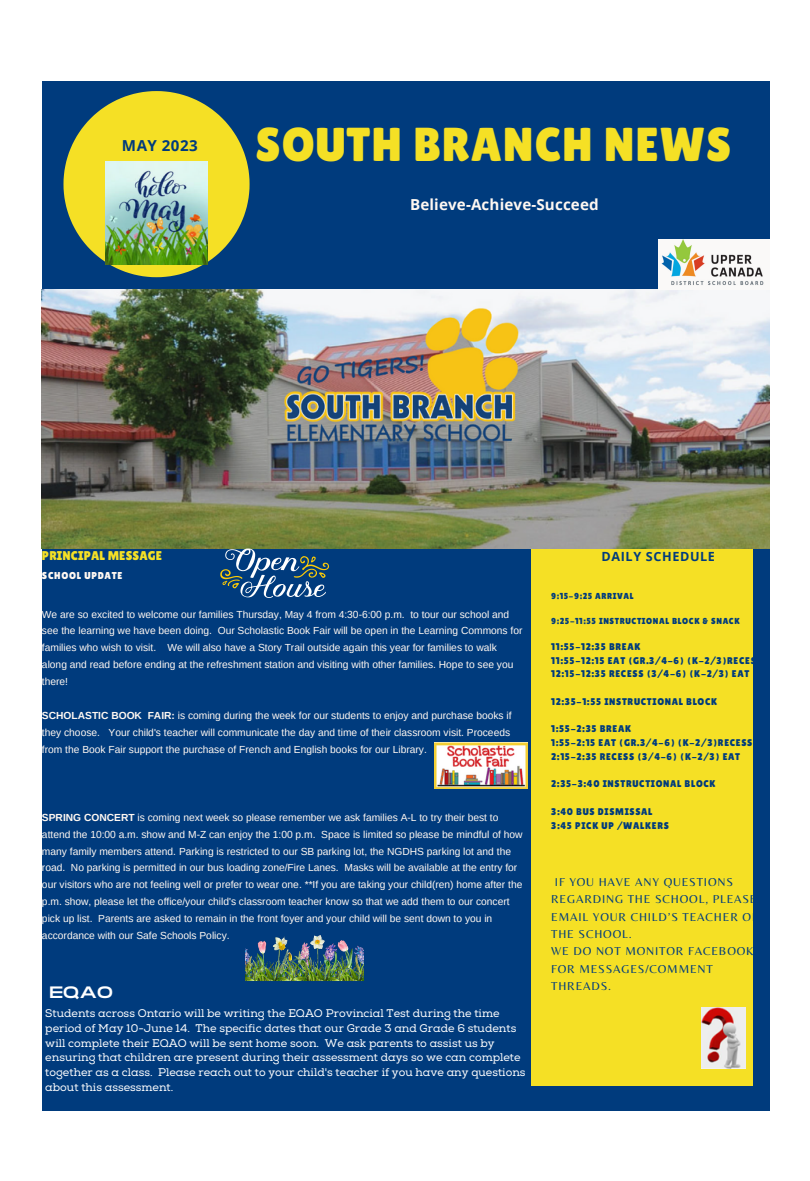
<style>
.page{position:relative;width:810px;height:1181px;background:#fff}
.page>*{position:absolute;margin:0;border:0;box-sizing:border-box;transform-origin:0 0}
.t1{font:47.55px "Lilita One";letter-spacing:.02em;color:#f5e025}
.t2{font:16.5px "Monument Extended";color:#fff}
.t3{font:700 15.15px "Open Sans";letter-spacing:.01em;color:#fff8f2}
.t4{font:700 15.15px "Open Sans";letter-spacing:.03em;color:#003b7d}
.t5{font:12.75px "Lilita One";letter-spacing:.01em;color:#f5e025}
.t6{font:700 12.6px "Open Sans";letter-spacing:.05em;color:#003b7d}
.t7{font:11.85px/17.4px "Belleza";letter-spacing:.07em;color:#003b7d}
.t8{font:11.1px/14.9px "Nexa Slab";color:#fff}
.t9{font:10.2px/17px "Arimo";color:#fff8f2}
.t10{font:10.05px "Lilita One";letter-spacing:.07em;color:#fff8f2}
.t11{font:9.75px/13.8px "Lilita One";letter-spacing:.07em;color:#003b7d}
.t12{font:8.7px "Lilita One";letter-spacing:.07em;color:#003b7d}
.s1{font-weight:700}
</style>
<div class="page">
<div style="left:42px;top:81px;width:728px;height:1030px;background:#003b7d"></div>
<div style="left:531px;top:507px;width:221px;height:578px;background:#f5e025"></div>
<img style="left:42px;top:289px;width:728px;height:259px">
<svg style="left:64px;top:91px;width:186px;height:186px"></svg>
<img style="left:701px;top:1007px;width:45px;height:61px">
<img style="left:658px;top:240px;width:111px;height:49px">
<svg style="left:220px;top:548px;width:109px;height:50px"></svg>
<img style="left:106px;top:162px;width:102px;height:102px">
<img style="left:435px;top:742px;width:92px;height:46px">
<img style="left:246px;top:935px;width:117px;height:45px">
<p class="t4" style="left:122px;top:135px;width:77px">MAY 2023</p>
<p class="t1" style="left:256px;top:117px;width:477px">SOUTH BRANCH NEWS</p>
<p class="t3" style="left:410px;top:193px;width:190px">Believe-Achieve-Succeed</p>
<p class="t5" style="left:42px;top:548px;width:122px">PRINCIPAL MESSAGE</p>
<p class="t10" style="left:42px;top:570px;width:82px">SCHOOL UPDATE</p>
<p class="t9" style="left:42px;top:605px;width:482px">We are so excited to welcome our families Thursday, May 4 from 4:30-6:00 p.m. to tour our school and see the learning we have been doing. Our Scholastic Book Fair will be open in the Learning Commons for families who wish to visit. We will also have a Story Trail outside again this year for families to walk along and read before ending at the refreshment station and visiting with other families. Hope to see you there!</p>
<p class="t9" style="left:42px;top:707px;width:471px"><span class="s1">SCHOLASTIC BOOK FAIR:</span> is coming during the week for our students to enjoy and purchase books if they choose. Your child's teacher will communicate the day and time of their classroom visit. Proceeds from the Book Fair support the purchase of French and English books for our Library.</p>
<p class="t9" style="left:42px;top:808px;width:482px"><span class="s1">SPRING CONCERT</span> is coming next week so please remember we ask families A-L to try their best to attend the 10:00 a.m. show and M-Z can enjoy the 1:00 p.m. Space is limited so please be mindful of how many family members attend. Parking is restricted to our SB parking lot, the NGDHS parking lot and the road. No parking is permitted in our bus loading zone/Fire Lanes. Masks will be available at the entry for our visitors who are not feeling well or prefer to wear one. **If you are taking your child(ren) home after the p.m. show, please let the office/your child's classroom teacher know so that we add them to our concert pick up list. Parents are asked to remain in the front foyer and your child will be sent down to you in accordance with our Safe Schools Policy.</p>
<p class="t2" style="left:49px;top:983px;width:65px">EQAO</p>
<p class="t8" style="left:45px;top:1006px;width:482px">Students across Ontario will be writing the EQAO Provincial Test during the time period of May 10-June 14. The specific dates that our Grade 3 and Grade 6 students will complete their EQAO will be sent home soon. We ask parents to assist us by ensuring that children are present during their assessment days so we can complete together as a class. Please reach out to your child's teacher if you have any questions about this assessment.</p>
<p class="t6" style="left:602px;top:547px;width:115px">DAILY SCHEDULE</p>
<p class="t12" style="left:551px;top:591px;width:84px">9:15-9:25 ARRIVAL</p>
<p class="t12" style="left:551px;top:616px;width:190px">9:25-11:55 INSTRUCTIONAL BLOCK &amp; SNACK</p>
<p class="t11" style="left:551px;top:639px;width:91px">11:55-12:35 BREAK</p>
<p class="t11" style="left:551px;top:653px;width:212px">11:55-12:15 EAT (GR.3/4-6) (K-2/3)RECESS<br>12:15-12:35 RECESS (3/4-6) (K-2/3) EAT</p>
<p class="t11" style="left:551px;top:694px;width:168px">12:35-1:55 INSTRUCTIONAL BLOCK</p>
<p class="t11" style="left:551px;top:722px;width:81px">1:55-2:35 BREAK</p>
<p class="t11" style="left:551px;top:736px;width:203px">1:55-2:15 EAT (GR.3/4-6) (K-2/3)RECESS<br>2:15-2:35 RECESS (3/4-6) (K-2/3) EAT</p>
<p class="t11" style="left:551px;top:777px;width:166px">2:35-3:40 INSTRUCTIONAL BLOCK</p>
<p class="t11" style="left:551px;top:804px;width:103px">3:40 BUS DISMISSAL</p>
<p class="t11" style="left:551px;top:818px;width:119px">3:45 PICK UP /WALKERS</p>
<p class="t7" style="left:551px;top:873px;width:210px;text-indent:4px">IF YOU HAVE ANY QUESTIONS<br>REGARDING THE SCHOOL, PLEASE<br>EMAIL YOUR CHILD’S TEACHER OR<br>THE SCHOOL.</p>
<p class="t7" style="left:551px;top:942px;width:204px">WE DO NOT MONITOR FACEBOOK<br>FOR MESSAGES/COMMENT<br>THREADS.</p>
</div>
